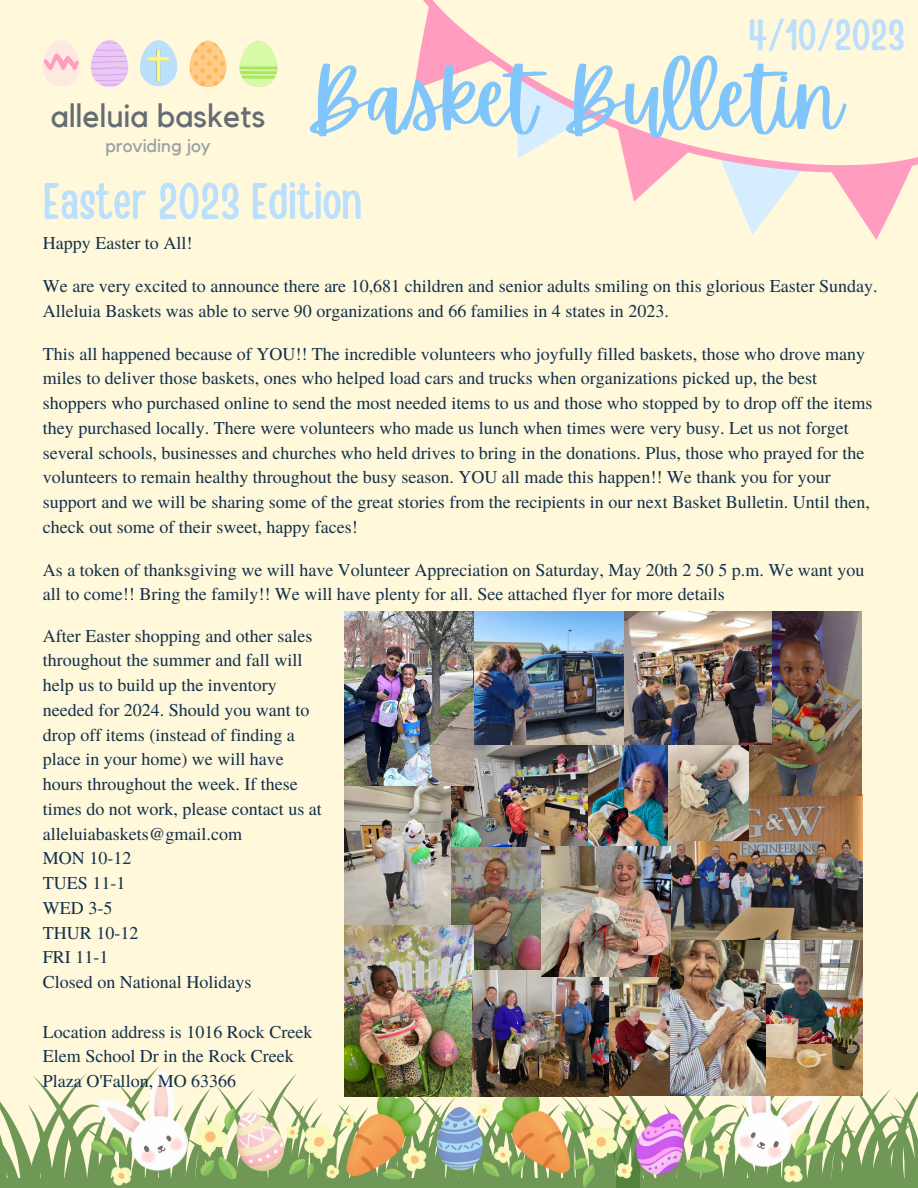
<style>
.page{position:relative;width:918px;height:1188px;background:#fff8db}
.page>*{position:absolute;margin:0;border:0;box-sizing:border-box;transform-origin:0 0}
.t1{font:82.05px "Apricots";color:#80c6fd}
.t2{font:51px "Handy Casual Condensed";color:#bae0fe}
.t3{font:43.5px "Handy Casual Condensed";color:#bae0fe}
.t4{font:32.25px "Kollektif";color:#636d73}
.t5{font:18.45px "Kollektif";color:#99a1a4}
.t6{font:18px/24.8px "Te X Gyre Termes";color:#12304b}
</style>
<div class="page">
<img style="left:189px;top:41px;width:38px;height:46px">
<svg style="left:140px;top:40px;width:38px;height:46px"></svg>
<img style="left:239px;top:41px;width:39px;height:46px">
<img style="left:146px;top:48px;width:25px;height:36px">
<svg style="left:43px;top:40px;width:37px;height:46px"></svg>
<img style="left:90px;top:40px;width:39px;height:46px">
<div style="left:0;top:1178px;width:640px;height:10px;background:#6f9755"></div>
<svg style="left:0;top:1066px;width:918px;height:112px"></svg>
<div style="left:616px;top:1178px;width:302px;height:10px;background:#6f9755"></div>
<svg style="left:748px;top:225px;width:12px;height:10px"></svg>
<svg style="left:866px;top:225px;width:18px;height:15px"></svg>
<svg style="left:414px;top:0;width:504px;height:225px"></svg>
<img style="left:92px;top:1066px;width:734px;height:122px">
<img style="left:451px;top:847px;width:90px;height:122px">
<img style="left:609px;top:977px;width:62px;height:119px">
<img style="left:587px;top:745px;width:82px;height:101px">
<img style="left:765px;top:940px;width:97px;height:156px">
<img style="left:671px;top:940px;width:94px;height:156px">
<img style="left:451px;top:745px;width:136px;height:102px">
<img style="left:669px;top:795px;width:193px;height:145px">
<img style="left:749px;top:612px;width:112px;height:183px">
<img style="left:473px;top:612px;width:152px;height:133px">
<img style="left:669px;top:745px;width:80px;height:95px">
<img style="left:625px;top:612px;width:147px;height:133px">
<img style="left:345px;top:785px;width:106px;height:141px">
<img style="left:345px;top:612px;width:128px;height:173px">
<img style="left:345px;top:926px;width:128px;height:171px">
<img style="left:473px;top:970px;width:136px;height:126px">
<img style="left:541px;top:846px;width:130px;height:131px">
<h3 class="t4" style="left:51px;top:101px;width:216px">alleluia baskets</h3>
<p class="t5" style="left:106px;top:137px;width:107px">providing joy</p>
<h3 class="t3" style="left:748px;top:7px;width:158px">4/10/2023</h3>
<h1 class="t1" style="left:306px;top:51px;width:538px">Basket Bulletin</h1>
<h2 class="t2" style="left:43px;top:168px;width:321px">Easter 2023 Edition</h2>
<p class="t6" style="left:43px;top:230px;width:151px">Happy Easter to All!</p>
<p class="t6" style="left:43px;top:273px;width:836px">We are very excited to announce there are 10,681 children and senior adults smiling on this glorious Easter Sunday.<br>Alleluia Baskets was able to serve 90 organizations and 66 families in 4 states in 2023.</p>
<p class="t6" style="left:43px;top:340px;width:831px">This all happened because of YOU!! The incredible volunteers who joyfully filled baskets, those who drove many miles to deliver those baskets, ones who helped load cars and trucks when organizations picked up, the best shoppers who purchased online to send the most needed items to us and those who stopped by to drop off the items they purchased locally. There were volunteers who made us lunch when times were very busy. Let us not forget several schools, businesses and churches who held drives to bring in the donations. Plus, those who prayed for the volunteers to remain healthy throughout the busy season. YOU all made this happen!! We thank you for your support and we will be sharing some of the great stories from the recipients in our next Basket Bulletin. Until then, check out some of their sweet, happy faces!</p>
<p class="t6" style="left:43px;top:556px;width:823px">As a token of thanksgiving we will have Volunteer Appreciation on Saturday, May 20th 2 50 5 p.m. We want you all to come!! Bring the family!! We will have plenty for all. See attached flyer for more details</p>
<p class="t6" style="left:43px;top:622px;width:280px">After Easter shopping and other sales throughout the summer and fall will help us to build up the inventory needed for 2024. Should you want to drop off items (instead of finding a place in your home) we will have hours throughout the week. If these times do not work, please contact us at alleluiabaskets@gmail.com<br>MON 10-12<br>TUES 11-1<br>WED 3-5<br>THUR 10-12<br>FRI 11-1<br>Closed on National Holidays</p>
<p class="t6" style="left:43px;top:1018px;width:271px">Location address is 1016 Rock Creek<br>Elem School Dr in the Rock Creek<br>Plaza O'Fallon, MO 63366</p>
</div>
